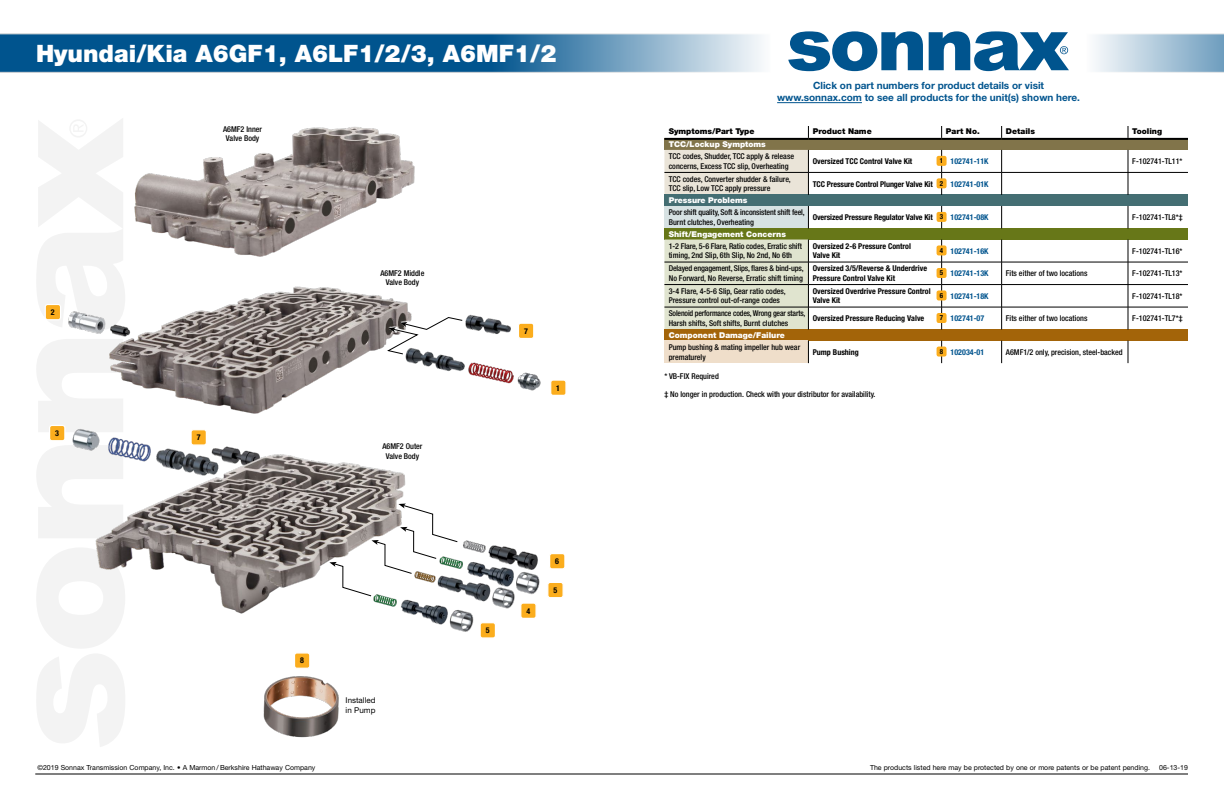
<style>
.page{position:relative;width:1224px;height:792px;background:#fff}
.page>*{position:absolute;margin:0;border:0;box-sizing:border-box;transform-origin:0 0}
.t1{font:900 24px "Helvetica Neue LT Std";color:#fff}
.t2{font:700 10px/12px "Helvetica Neue LT Std";color:#00548e;text-align:center}
.t3{font:500 condensed 8px/9.6px "Helvetica Neue LT Std";color:#000}
.t4{font:700 condensed 8px/9.6px "Helvetica Neue LT Std";color:#000}
.t5{font:900 8px "Helvetica Neue LT Std";color:#fff}
.t6{font:700 condensed 8px "Helvetica Neue LT Std";color:#00548e}
.t7{font:500 condensed 8px/9.6px "Helvetica Neue LT Std";letter-spacing:-.02em;color:#000}
.t8{font:900 8px "Helvetica Neue LT Std";color:#000}
.t9{font:8px/10px "Helvetica Neue LT Std";color:#000}
.t10{font:7px "Helvetica Neue LT Std";color:#000}
.t11{font:700 condensed 7px "Helvetica Neue LT Std";color:#000}
</style>
<div class="page">
<hr style="left:777px;top:102px;width:85px;height:1px;background:#00548e">
<svg style="left:788px;top:31px;width:135px;height:40px"></svg>
<svg style="left:929px;top:31px;width:140px;height:40px"></svg>
<svg style="left:0;top:33px;width:762px;height:40px;background:#3677a5"></svg>
<svg style="left:1095px;top:33px;width:129px;height:40px;background:#b4ccdd"></svg>
<hr style="left:35px;top:774px;width:1153px;height:1px;background:#000">
<img style="left:37px;top:119px;width:529px;height:628px">
<div style="left:664px;top:139px;width:524px;height:11px;background:#81744a"></div>
<div style="left:664px;top:195px;width:524px;height:11px;background:#446e73"></div>
<div style="left:664px;top:206px;width:144px;height:22px;background:#d7e2e3"></div>
<div style="left:664px;top:228px;width:524px;height:12px;background:#677718"></div>
<div style="left:664px;top:330px;width:524px;height:11px;background:#a36409"></div>
<div style="left:664px;top:341px;width:144px;height:22px;background:#efdeca"></div>
<hr style="left:664px;top:138px;width:144px;height:2px;background:#000">
<svg style="left:808px;top:126px;width:1px;height:12px"></svg>
<hr style="left:808px;top:138px;width:134px;height:2px;background:#000">
<svg style="left:941px;top:126px;width:1px;height:12px"></svg>
<hr style="left:942px;top:138px;width:60px;height:2px;background:#000">
<svg style="left:1001px;top:126px;width:1px;height:12px"></svg>
<hr style="left:1002px;top:138px;width:126px;height:2px;background:#000">
<svg style="left:1128px;top:126px;width:1px;height:12px"></svg>
<hr style="left:1128px;top:138px;width:60px;height:2px;background:#000">
<hr style="left:808px;top:172px;width:134px;height:1px;background:#000">
<svg style="left:664px;top:150px;width:145px;height:45px;background:#dfdacf"></svg>
<hr style="left:942px;top:172px;width:60px;height:1px;background:#000">
<svg style="left:941px;top:150px;width:1px;height:45px"></svg>
<hr style="left:1002px;top:172px;width:126px;height:1px;background:#000">
<svg style="left:1001px;top:150px;width:1px;height:45px"></svg>
<hr style="left:1128px;top:172px;width:60px;height:1px;background:#000">
<svg style="left:1128px;top:150px;width:1px;height:45px"></svg>
<svg style="left:808px;top:206px;width:1px;height:22px"></svg>
<svg style="left:941px;top:206px;width:1px;height:22px"></svg>
<svg style="left:1001px;top:206px;width:1px;height:22px"></svg>
<svg style="left:1128px;top:206px;width:1px;height:22px"></svg>
<hr style="left:808px;top:262px;width:134px;height:1px;background:#000">
<hr style="left:942px;top:262px;width:60px;height:1px;background:#000">
<hr style="left:1002px;top:262px;width:126px;height:1px;background:#000">
<hr style="left:1128px;top:262px;width:60px;height:1px;background:#000">
<hr style="left:808px;top:284px;width:134px;height:1px;background:#000">
<hr style="left:942px;top:284px;width:60px;height:1px;background:#000">
<hr style="left:1002px;top:284px;width:126px;height:1px;background:#000">
<hr style="left:1128px;top:284px;width:60px;height:1px;background:#000">
<hr style="left:808px;top:307px;width:134px;height:1px;background:#000">
<svg style="left:664px;top:240px;width:145px;height:90px;background:#d6d9c4"></svg>
<hr style="left:942px;top:307px;width:60px;height:1px;background:#000">
<svg style="left:941px;top:240px;width:1px;height:90px"></svg>
<hr style="left:1002px;top:307px;width:126px;height:1px;background:#000">
<svg style="left:1001px;top:240px;width:1px;height:90px"></svg>
<hr style="left:1128px;top:307px;width:60px;height:1px;background:#000">
<svg style="left:1128px;top:240px;width:1px;height:90px"></svg>
<svg style="left:808px;top:341px;width:1px;height:22px"></svg>
<svg style="left:941px;top:341px;width:1px;height:22px"></svg>
<svg style="left:1001px;top:341px;width:1px;height:22px"></svg>
<svg style="left:1128px;top:341px;width:1px;height:22px"></svg>
<div style="left:937px;top:156px;width:10px;height:10px;background:#fbad1d;border-radius:2px"></div>
<div style="left:937px;top:178px;width:10px;height:10px;background:#fbad1d;border-radius:2px"></div>
<div style="left:937px;top:212px;width:10px;height:10px;background:#fbad1d;border-radius:2px"></div>
<div style="left:937px;top:245px;width:10px;height:10px;background:#fbad1d;border-radius:2px"></div>
<div style="left:937px;top:268px;width:10px;height:10px;background:#fbad1d;border-radius:2px"></div>
<div style="left:937px;top:290px;width:10px;height:10px;background:#fbad1d;border-radius:2px"></div>
<div style="left:937px;top:313px;width:10px;height:10px;background:#fbad1d;border-radius:2px"></div>
<div style="left:937px;top:347px;width:10px;height:10px;background:#fbad1d;border-radius:2px"></div>
<svg style="left:382px;top:305px;width:81px;height:53px"></svg>
<h1 class="t1" style="left:36px;top:39px;width:522px">Hyundai/Kia A6GF1, A6LF1/2/3, A6MF1/2</h1>
<p class="t4" style="left:51px;top:307px;width:5px">2</p>
<p class="t4" style="left:55px;top:428px;width:5px">3</p>
<p class="t3" style="left:223px;top:124px;width:40px;text-align:center">A6MF2 Inner<br>Valve Body</p>
<p class="t4" style="left:197px;top:433px;width:5px">7</p>
<p class="t3" style="left:381px;top:268px;width:45px;text-align:center">A6MF2 Middle<br>Valve Body</p>
<p class="t3" style="left:382px;top:441px;width:41px;text-align:center">A6MF2 Outer<br>Valve Body</p>
<p class="t4" style="left:300px;top:656px;width:5px">8</p>
<p class="t9" style="left:346px;top:695px;width:31px">Installed in Pump</p>
<p class="t4" style="left:524px;top:326px;width:5px">7</p>
<p class="t4" style="left:556px;top:383px;width:5px">1</p>
<p class="t4" style="left:486px;top:625px;width:5px">5</p>
<p class="t4" style="left:526px;top:606px;width:5px">4</p>
<p class="t4" style="left:555px;top:556px;width:5px">6</p>
<p class="t4" style="left:553px;top:585px;width:5px">5</p>
<p class="t2" style="left:777px;top:79px;width:304px">Click on part numbers for product details or visit www.sonnax.com to see all products for the unit(s) shown here.</p>
<p class="t8" style="left:669px;top:127px;width:87px">Symptoms/Part Type</p>
<p class="t8" style="left:813px;top:127px;width:60px">Product Name</p>
<p class="t8" style="left:946px;top:127px;width:35px">Part No.</p>
<p class="t8" style="left:1006px;top:127px;width:31px">Details</p>
<p class="t8" style="left:1132px;top:127px;width:31px">Tooling</p>
<p class="t5" style="left:669px;top:140px;width:99px">TCC/Lockup Symptoms</p>
<p class="t3" style="left:669px;top:151px;width:127px">TCC codes, Shudder, TCC apply &amp; release concerns, Excess TCC slip, Overheating</p>
<p class="t4" style="left:813px;top:156px;width:101px">Oversized TCC Control Valve Kit</p>
<p class="t6" style="left:951px;top:156px;width:39px">102741-11K</p>
<p class="t3" style="left:1132px;top:156px;width:52px">F-102741-TL11*</p>
<p class="t3" style="left:669px;top:174px;width:123px">TCC codes, Converter shudder &amp; failure,<br>TCC slip, Low TCC apply pressure</p>
<p class="t4" style="left:813px;top:179px;width:122px">TCC Pressure Control Plunger Valve Kit</p>
<p class="t6" style="left:951px;top:179px;width:39px">102741-01K</p>
<p class="t5" style="left:669px;top:196px;width:80px">Pressure Problems</p>
<p class="t3" style="left:669px;top:208px;width:138px">Poor shift quality, Soft &amp; inconsistent shift feel,<br>Burnt clutches, Overheating</p>
<p class="t4" style="left:813px;top:212px;width:122px">Oversized Pressure Regulator Valve Kit</p>
<p class="t6" style="left:951px;top:212px;width:39px">102741-08K</p>
<p class="t3" style="left:1132px;top:212px;width:52px">F-102741-TL8*‡</p>
<p class="t5" style="left:669px;top:229px;width:119px">Shift/Engagement Concerns</p>
<p class="t3" style="left:669px;top:241px;width:135px">1-2 Flare, 5-6 Flare, Ratio codes, Erratic shift timing, 2nd Slip, 6th Slip, No 2nd, No 6th</p>
<p class="t4" style="left:813px;top:241px;width:100px">Oversized 2-6 Pressure Control<br>Valve Kit</p>
<p class="t6" style="left:951px;top:246px;width:39px">102741-16K</p>
<p class="t3" style="left:1132px;top:246px;width:52px">F-102741-TL16*</p>
<p class="t3" style="left:669px;top:264px;width:136px">Delayed engagement, Slips, flares &amp; bind-ups,<br>No Forward, No Reverse, Erratic shift timing</p>
<p class="t4" style="left:813px;top:264px;width:116px">Oversized 3/5/Reverse &amp; Underdrive<br>Pressure Control Valve Kit</p>
<p class="t6" style="left:951px;top:268px;width:39px">102741-13K</p>
<p class="t3" style="left:1006px;top:268px;width:83px">Fits either of two locations</p>
<p class="t3" style="left:1132px;top:268px;width:52px">F-102741-TL13*</p>
<p class="t3" style="left:669px;top:286px;width:119px">3-4 Flare, 4-5-6 Slip, Gear ratio codes,<br>Pressure control out-of-range codes</p>
<p class="t4" style="left:813px;top:286px;width:119px">Oversized Overdrive Pressure Control<br>Valve Kit</p>
<p class="t6" style="left:951px;top:291px;width:39px">102741-18K</p>
<p class="t3" style="left:1132px;top:291px;width:52px">F-102741-TL18*</p>
<p class="t7" style="left:669px;top:309px;width:138px">Solenoid performance codes, Wrong gear starts,<br>Harsh shifts, Soft shifts, Burnt clutches</p>
<p class="t4" style="left:813px;top:313px;width:113px">Oversized Pressure Reducing Valve</p>
<p class="t6" style="left:951px;top:313px;width:35px">102741-07</p>
<p class="t3" style="left:1006px;top:313px;width:83px">Fits either of two locations</p>
<p class="t3" style="left:1132px;top:313px;width:52px">F-102741-TL7*‡</p>
<p class="t5" style="left:669px;top:330px;width:118px">Component Damage/Failure</p>
<p class="t3" style="left:669px;top:342px;width:133px">Pump bushing &amp; mating impeller hub wear prematurely</p>
<p class="t4" style="left:813px;top:347px;width:48px">Pump Bushing</p>
<p class="t6" style="left:951px;top:347px;width:35px">102034-01</p>
<p class="t3" style="left:1006px;top:347px;width:118px">A6MF1/2 only, precision, steel-backed</p>
<p class="t11" style="left:940px;top:157px;width:5px">1</p>
<p class="t11" style="left:940px;top:179px;width:5px">2</p>
<p class="t11" style="left:940px;top:213px;width:5px">3</p>
<p class="t11" style="left:940px;top:246px;width:5px">4</p>
<p class="t11" style="left:940px;top:269px;width:5px">5</p>
<p class="t11" style="left:940px;top:291px;width:5px">6</p>
<p class="t11" style="left:940px;top:314px;width:5px">7</p>
<p class="t11" style="left:940px;top:347px;width:5px">8</p>
<p class="t3" style="left:664px;top:371px;width:56px">* VB-FIX Required</p>
<p class="t3" style="left:664px;top:390px;width:213px">‡ No longer in production. Check with your distributor for availability.</p>
<p class="t10" style="left:37px;top:763px;width:279px">©2019 Sonnax Transmission Company, Inc. • A Marmon / Berkshire Hathaway Company</p>
<p class="t10" style="left:870px;top:763px;width:282px">The products listed here may be protected by one or more patents or be patent pending.</p>
<p class="t10" style="left:1159px;top:763px;width:30px">06-13-19</p>
</div>
